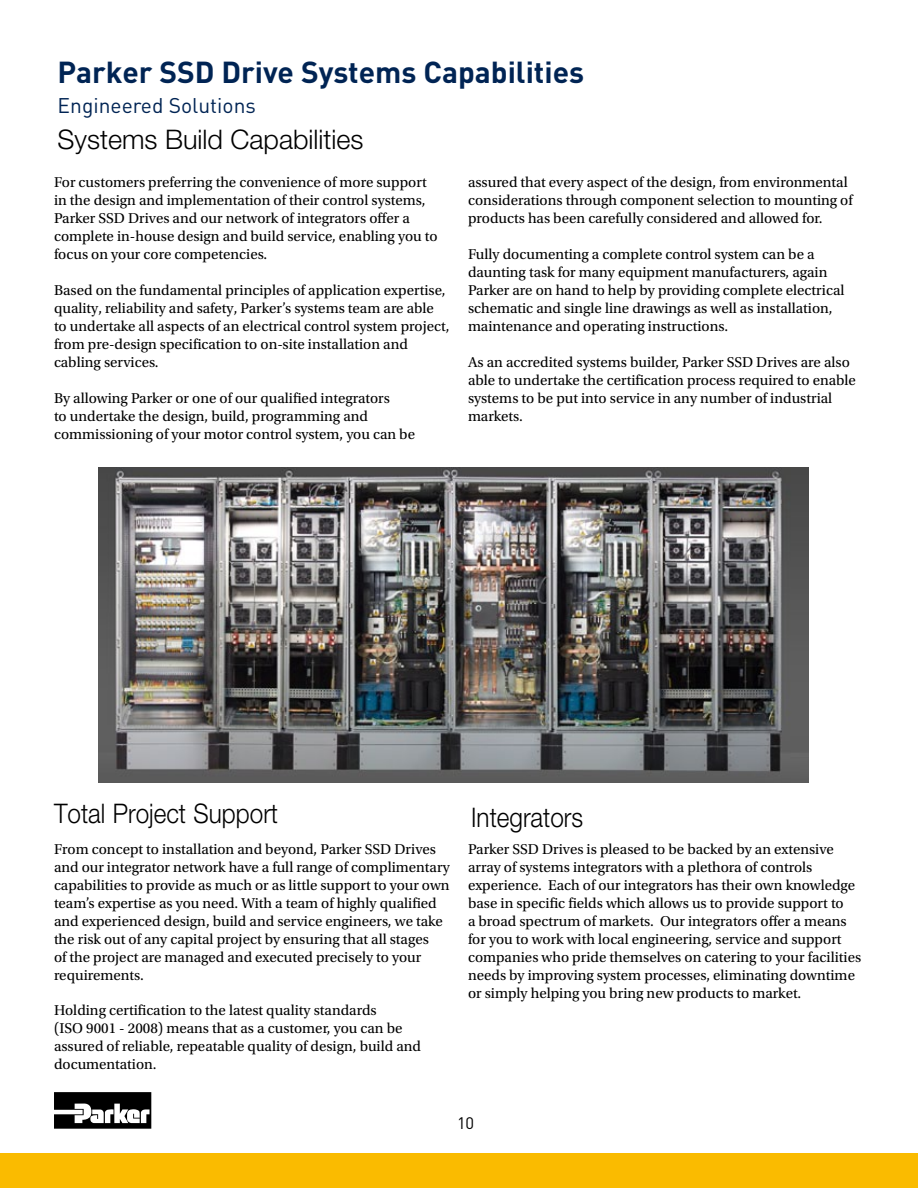
<style>
.page{position:relative;width:918px;height:1188px;background:#fff}
.page>*{position:absolute;margin:0;border:0;box-sizing:border-box;transform-origin:0 0}
.t1{font:700 30px "DINOT";color:#002454}
.t2{font:300 27px "Helvetica Neue LT Std";color:#000;scale:.9 1}
.t3{font:300 27px "Helvetica Neue LT Std";color:#000}
.t4{font:21px "DINOT";color:#002454}
.t5{font:16.5px "DINOT";color:#000}
.t6{font:15px/18px "Utopia Std";color:#000}
</style>
<div class="page">
<div style="left:0;top:1154px;width:918px;height:34px;background:#fabb00"></div>
<svg style="left:54px;top:1092px;width:97px;height:37px"></svg>
<img style="left:99px;top:468px;width:709px;height:315px">
<h1 class="t1" style="left:58px;top:51px;width:528px">Parker SSD Drive Systems Capabilities</h1>
<h3 class="t4" style="left:58px;top:91px;width:200px">Engineered Solutions</h3>
<h2 class="t3" style="left:58px;top:123px;width:307px">Systems Build Capabilities</h2>
<p class="t6" style="left:54px;top:173px;width:385px">For customers preferring the convenience of more support in the design and implementation of their control systems, Parker SSD Drives and our network of integrators offer a complete in-house design and build service, enabling you to focus on your core competencies.</p>
<p class="t6" style="left:54px;top:281px;width:397px">Based on the fundamental principles of application expertise, quality, reliability and safety, Parker’s systems team are able to undertake all aspects of an electrical control system project, from pre-design specification to on-site installation and cabling services.</p>
<p class="t6" style="left:54px;top:389px;width:363px">By allowing Parker or one of our qualified integrators<br>to undertake the design, build, programming and commissioning of your motor control system, you can be</p>
<p class="t6" style="left:468px;top:173px;width:386px">assured that every aspect of the design, from environmental considerations through component selection to mounting of products has been carefully considered and allowed for.</p>
<p class="t6" style="left:468px;top:245px;width:378px">Fully documenting a complete control system can be a daunting task for many equipment manufacturers, again Parker are on hand to help by providing complete electrical schematic and single line drawings as well as installation, maintenance and operating instructions.</p>
<p class="t6" style="left:468px;top:353px;width:389px">As an accredited systems builder, Parker SSD Drives are also able to undertake the certification process required to enable systems to be put into service in any number of industrial markets.</p>
<h2 class="t2" style="left:54px;top:797px;width:251px">Total Project Support</h2>
<p class="t6" style="left:54px;top:840px;width:397px">From concept to installation and beyond, Parker SSD Drives and our integrator network have a full range of complimentary capabilities to provide as much or as little support to your own team’s expertise as you need. With a team of highly qualified and experienced design, build and service engineers, we take the risk out of any capital project by ensuring that all stages<br>of the project are managed and executed precisely to your requirements.</p>
<p class="t6" style="left:54px;top:1001px;width:369px">Holding certification to the latest quality standards<br>(ISO 9001 - 2008) means that as a customer, you can be assured of reliable, repeatable quality of design, build and documentation.</p>
<h2 class="t2" style="left:471px;top:801px;width:126px">Integrators</h2>
<p class="t6" style="left:468px;top:840px;width:395px">Parker SSD Drives is pleased to be backed by an extensive array of systems integrators with a plethora of controls experience. Each of our integrators has their own knowledge base in specific fields which allows us to provide support to<br>a broad spectrum of markets. Our integrators offer a means for you to work with local engineering, service and support companies who pride themselves on catering to your facilities needs by improving system processes, eliminating downtime or simply helping you bring new products to market.</p>
<p class="t5" style="left:457px;top:1112px;width:19px">10</p>
</div>
